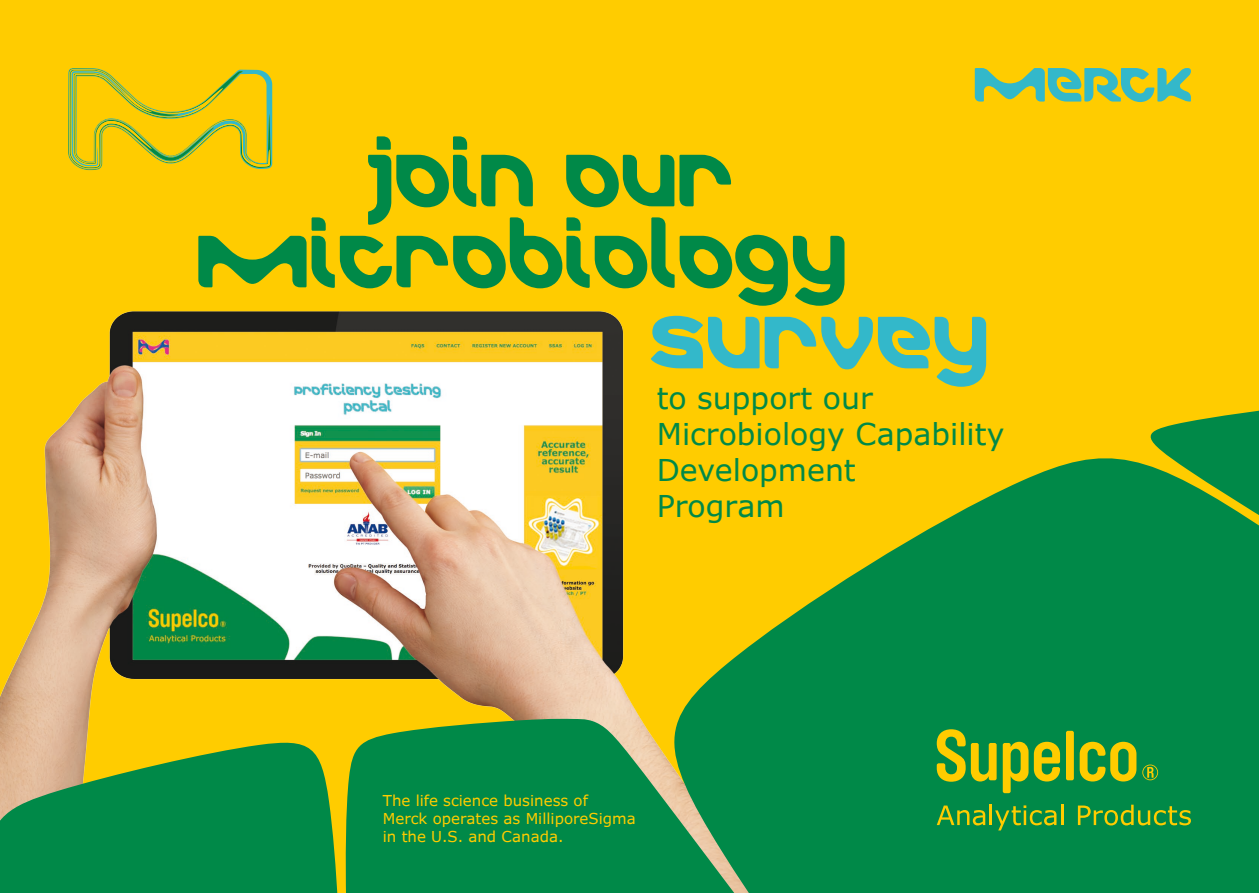
<style>
.page{position:relative;width:1259px;height:893px;background:#fc0}
.page>*{position:absolute;margin:0;border:0;box-sizing:border-box;transform-origin:0 0}
.t1{font:75px/81px "Merck";color:#008948}
.t2{font:75px "Merck";color:#33b8ca}
.t3{font:30px/36px "Verdana Pro";color:#008948}
.t4{font:15px/18px "Verdana Pro";color:#fc0}
</style>
<div class="page">
<img style="left:0;top:311px;width:640px;height:427px">
<svg style="left:0;top:738px;width:338px;height:155px;background:#309448"></svg>
<svg style="left:679px;top:458px;width:580px;height:435px;fill:#008948"></svg>
<svg style="left:345px;top:718px;width:694px;height:175px;background:#118d49"></svg>
<svg style="left:1140px;top:410px;width:119px;height:204px;background:#1f913f"></svg>
<svg style="left:974px;top:68px;width:217px;height:34px"></svg>
<svg style="left:1142px;top:764px;width:16px;height:16px"></svg>
<svg style="left:936px;top:729px;width:29px;height:53px"></svg>
<svg style="left:971px;top:743px;width:25px;height:38px"></svg>
<svg style="left:1002px;top:742px;width:26px;height:51px"></svg>
<svg style="left:1034px;top:742px;width:26px;height:39px"></svg>
<div style="left:1066px;top:731px;width:8px;height:49px;background:#fc0;border-radius:2px"></div>
<svg style="left:1079px;top:742px;width:57px;height:39px"></svg>
<svg style="left:936px;top:805px;width:49px;height:20px"></svg>
<hr style="left:989px;top:805px;width:3px;height:20px;background:#fc0">
<svg style="left:995px;top:805px;width:61px;height:25px;background:#3c9836"></svg>
<hr style="left:1061px;top:805px;width:2px;height:20px;background:#fc0">
<svg style="left:1078px;top:805px;width:113px;height:20px"></svg>
<svg style="left:68px;top:68px;width:204px;height:102px"></svg>
<h1 class="t1" style="left:197px;top:140px;width:652px;text-indent:170px">join our microbiology</h1>
<h1 class="t2" style="left:650px;top:298px;width:341px">survey</h1>
<h2 class="t3" style="left:657px;top:381px;width:349px">to support our<br>Microbiology Capability<br>Development<br>Program</h2>
<p class="t4" style="left:383px;top:792px;width:254px">The life science business of<br>Merck operates as MilliporeSigma in the U.S. and Canada.</p>
</div>
